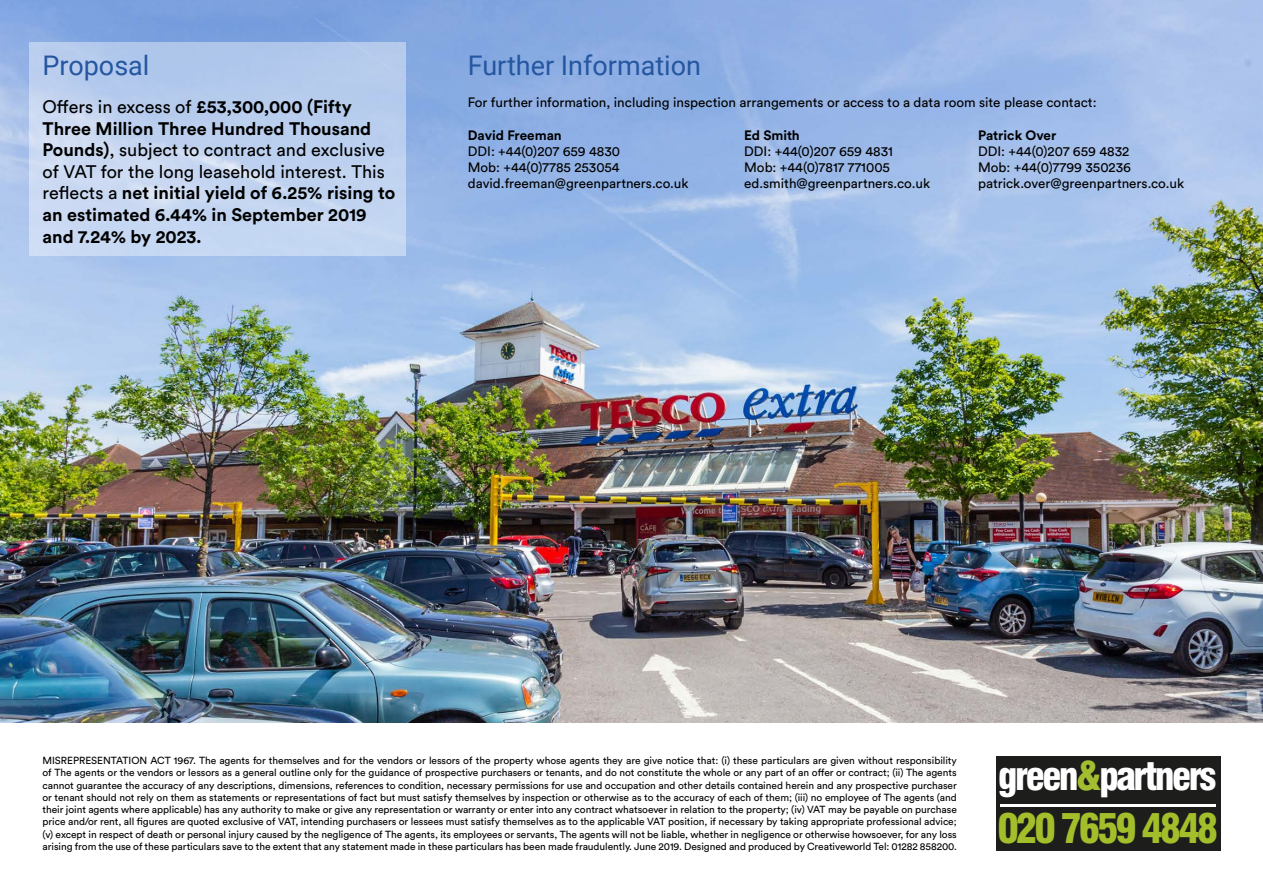
<style>
.page{position:relative;width:1263px;height:893px;background:#fff}
.page>*{position:absolute;margin:0;border:0;box-sizing:border-box;transform-origin:0 0}
.t1{font:900 condensed 40.2px "Swiss 721 BT";letter-spacing:-.08em;color:#a3be2b}
.t2{font:900 condensed 38.55px "Swiss 721 BT";letter-spacing:-.07em;color:#fff}
.t3{font:27px "Roboto";color:#2556a0}
.t4{font:700 18px/21.6px "Circular Pro";color:#000}
.t5{font:13.5px "Circular Pro";color:#000}
.t6{font:700 13.5px "Circular Pro";color:#000}
.t7{font:10.2px/12.3px "Circular Pro";letter-spacing:-.005em;color:#000;text-align:justify}
.s1{font-weight:400}
.s2{color:#a2bd30}
</style>
<div class="page">
<img style="left:0;top:0;width:1263px;height:723px">
<div style="left:995px;top:756px;width:225px;height:94px;background:#1d1d1b"></div>
<hr style="left:1000px;top:804px;width:215px;height:3px;background:#fff">
<svg style="left:29px;top:42px;width:377px;height:213px;background:#bfd1ef"></svg>
<h3 class="t3" style="left:43px;top:47px;width:109px">Proposal</h3>
<p class="t4" style="left:43px;top:95px;width:354px"><span class="s1">Offers in excess of</span> £53,300,000 (Fifty Three Million Three Hundred Thousand Pounds)<span class="s1">, subject to contract and exclusive of VAT for the long leasehold interest. This reflects a</span> net initial yield of 6.25% rising to an estimated 6.44% in September 2019 and 7.24% by 2023.</p>
<h3 class="t3" style="left:468px;top:47px;width:235px">Further Information</h3>
<h3 class="t5" style="left:468px;top:94px;width:630px">For further information, including inspection arrangements or access to a data room site please contact:</h3>
<h3 class="t6" style="left:468px;top:126px;width:96px">David Freeman</h3>
<h3 class="t6" style="left:744px;top:126px;width:57px">Ed Smith</h3>
<h3 class="t6" style="left:978px;top:126px;width:80px">Patrick Over</h3>
<h3 class="t5" style="left:468px;top:142px;width:154px">DDI: +44(0)207 659 4830</h3>
<h3 class="t5" style="left:744px;top:142px;width:150px">DDI: +44(0)207 659 4831</h3>
<h3 class="t5" style="left:978px;top:142px;width:153px">DDI: +44(0)207 659 4832</h3>
<h3 class="t5" style="left:468px;top:158px;width:153px">Mob: +44(0)7785 253054</h3>
<h3 class="t5" style="left:744px;top:158px;width:147px">Mob: +44(0)7817 771005</h3>
<h3 class="t5" style="left:978px;top:158px;width:155px">Mob: +44(0)7799 350236</h3>
<h3 class="t5" style="left:468px;top:175px;width:222px">david.freeman@greenpartners.co.uk</h3>
<h3 class="t5" style="left:744px;top:175px;width:187px">ed.smith@greenpartners.co.uk</h3>
<h3 class="t5" style="left:978px;top:175px;width:208px">patrick.over@greenpartners.co.uk</h3>
<p class="t7" style="left:43px;top:754px;width:916px">MISREPRESENTATION ACT 1967. The agents for themselves and for the vendors or lessors of the property whose agents they are give notice that: (i) these particulars are given without responsibility of The agents or the vendors or lessors as a general outline only for the guidance of prospective purchasers or tenants, and do not constitute the whole or any part of an offer or contract; (ii) The agents cannot guarantee the accuracy of any descriptions, dimensions, references to condition, necessary permissions for use and occupation and other details contained herein and any prospective purchaser or tenant should not rely on them as statements or representations of fact but must satisfy themselves by inspection or otherwise as to the accuracy of each of them; (iii) no employee of The agents (and their joint agents where applicable) has any authority to make or give any representation or warranty or enter into any contract whatsoever in relation to the property; (iv) VAT may be payable on purchase price and/or rent, all figures are quoted exclusive of VAT, intending purchasers or lessees must satisfy themselves as to the applicable VAT position, if necessary by taking appropriate professional advice; (v) except in respect of death or personal injury caused by the negligence of The agents, its employees or servants, The agents will not be liable, whether in negligence or otherwise howsoever, for any loss arising from the use of these particulars save to the extent that any statement made in these particulars has been made fraudulently. June 2019. Designed and produced by Creativeworld Tel: 01282 858200.</p>
<h2 class="t2" style="left:998px;top:753px;width:219px">green<span class="s2">&amp;</span>partners</h2>
<h1 class="t1" style="left:997px;top:804px;width:222px">020 7659 4848</h1>
</div>
